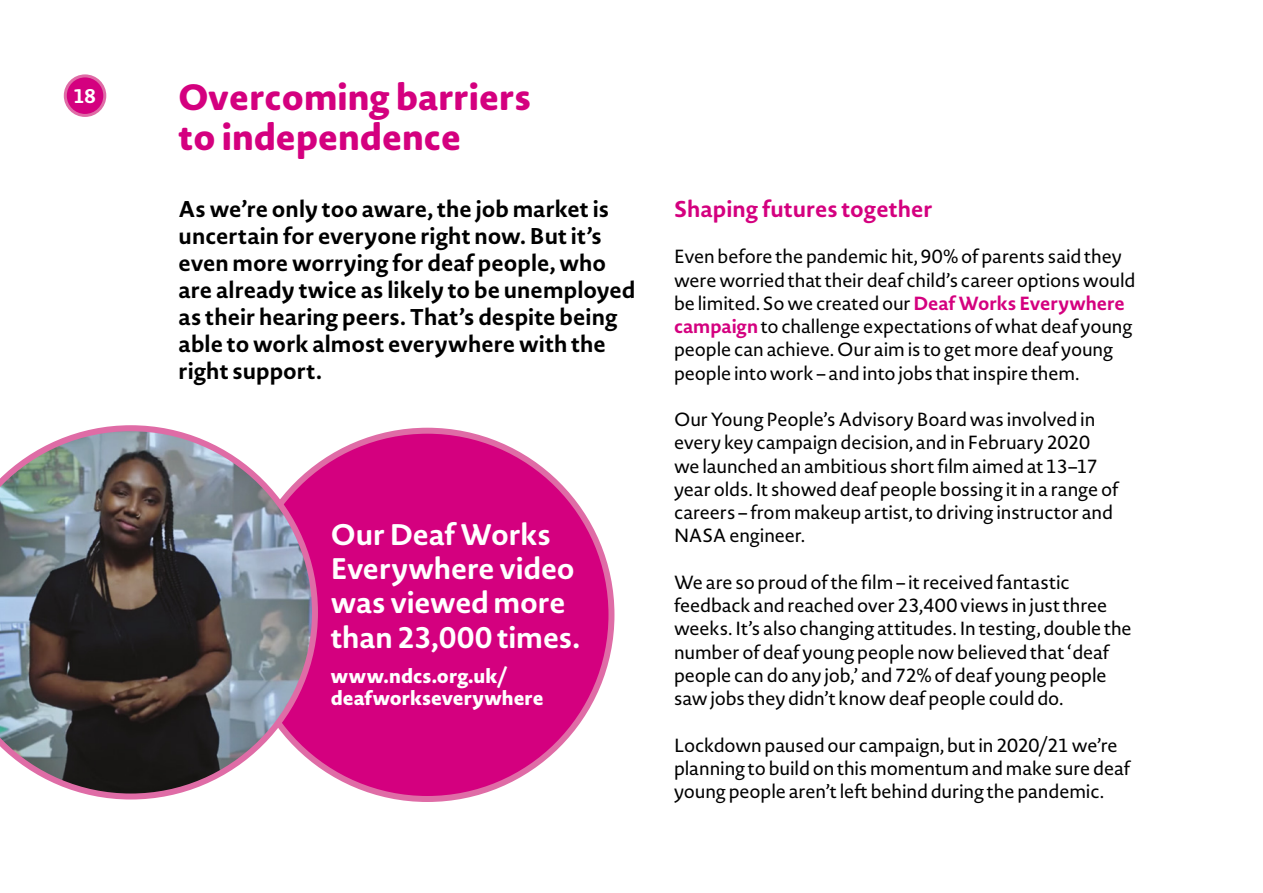
<style>
.page{position:relative;width:1263px;height:893px;background:#fff}
.page>*{position:absolute;margin:0;border:0;box-sizing:border-box;transform-origin:0 0}
.t1{font:800 36px/40.5px "Novel Sans Rd Pro";color:#d4007f}
.t2{font:700 29.4px/34.2px "Novel Sans Rd Pro";letter-spacing:-.005em;color:#fff}
.t3{font:700 22.5px/27px "Novel Sans Pro";color:#000}
.t4{font:700 22.5px "Novel Sans Rd Pro";color:#d4007f}
.t5{font:800 19.5px/22.5px "Novel Sans Pro";letter-spacing:.005em;color:#fff}
.t6{font:700 19.5px "Novel Sans Rd Pro";color:#fff}
.t7{font:18.75px/23.2px "Novel Sans Pro";letter-spacing:-.005em;color:#000}
.s1{font-weight:700;color:#d4007f}
</style>
<div class="page">
<hr style="left:1262px;top:0;width:1px;height:893px;background:#d4007f">
<div style="left:243px;top:431px;width:368px;height:368px;background:#d4007f;border-radius:50%"></div>
<div style="left:65px;top:76px;width:40px;height:39px;background:#d4007f;border-radius:50%"></div>
<div style="left:64px;top:74px;width:42px;height:43px;border:3px solid #df6ca6;border-radius:50%"></div>
<svg style="left:0;top:425px;width:318px;height:374px"></svg>
<p class="t6" style="left:74px;top:82px;width:24px">18</p>
<h1 class="t1" style="left:179px;top:75px;width:354px">Overcoming barriers to independence</h1>
<p class="t3" style="left:179px;top:195px;width:458px">As we’re only too aware, the job market is uncertain for everyone right now. But it’s even more worrying for deaf people, who are already twice as likely to be unemployed as their hearing peers. That’s despite being able to work almost everywhere with the right support.</p>
<p class="t4" style="left:674px;top:193px;width:260px">Shaping futures together</p>
<p class="t7" style="left:674px;top:245px;width:463px">Even before the pandemic hit, 90% of parents said they were worried that their deaf child’s career options would be limited. So we created our <span class="s1">Deaf Works Everywhere campaign</span> to challenge expectations of what deaf young people can achieve. Our aim is to get more deaf young people into work – and into jobs that inspire them.</p>
<p class="t7" style="left:674px;top:407px;width:446px">Our Young People’s Advisory Board was involved in every key campaign decision, and in February 2020 we launched an ambitious short film aimed at 13–17 year olds. It showed deaf people bossing it in a range of careers – from makeup artist, to driving instructor and NASA engineer.</p>
<p class="t7" style="left:674px;top:570px;width:459px">We are so proud of the film – it received fantastic feedback and reached over 23,400 views in just three weeks. It’s also changing attitudes. In testing, double the number of deaf young people now believed that ‘deaf people can do any job,’ and 72% of deaf young people saw jobs they didn’t know deaf people could do.</p>
<p class="t7" style="left:674px;top:733px;width:458px">Lockdown paused our campaign, but in 2020/21 we’re planning to build on this momentum and make sure deaf young people aren’t left behind during the pandemic.</p>
<h2 class="t2" style="left:331px;top:517px;width:251px">Our Deaf Works<br>Everywhere video was viewed more than 23,000 times.</h2>
<p class="t5" style="left:331px;top:664px;width:214px">www.ndcs.org.uk/ deafworkseverywhere</p>
</div>
